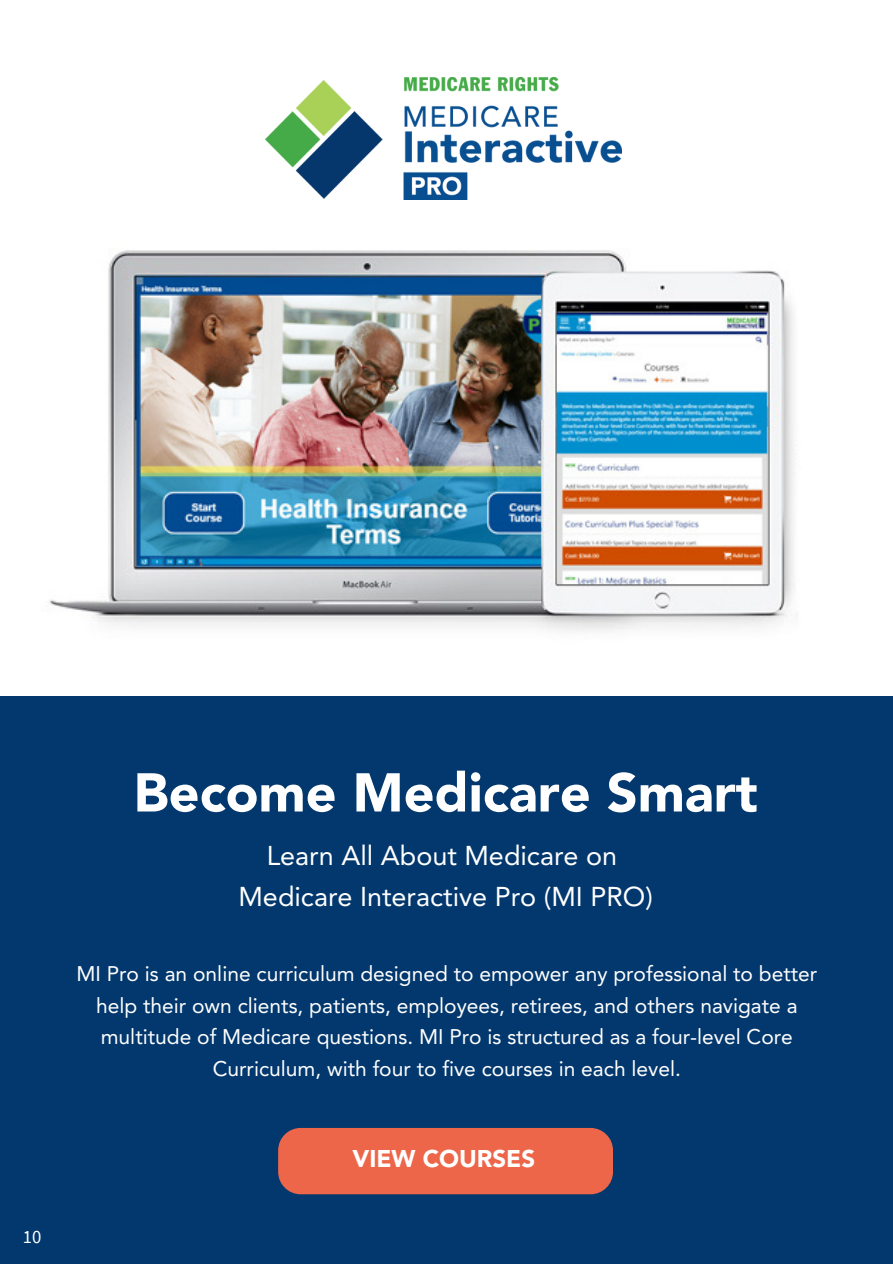
<style>
.page{position:relative;width:893px;height:1264px;background:#fff}
.page>*{position:absolute;margin:0;border:0;box-sizing:border-box;transform-origin:0 0}
.t1{font:900 54px "Avenir LT Std";color:#fff}
.t2{font:27px/40.5px "Avenir LT Std";color:#fff;text-align:center}
.t3{font:900 24px "Avenir LT Std";color:#fff}
.t4{font:21px/31.5px "Avenir LT Std";color:#fff;text-align:center}
.t5{font:18.75px "Source Sans Pro";color:#fff}
</style>
<div class="page">
<img style="left:49px;top:250px;width:746px;height:382px">
<div style="left:0;top:696px;width:892px;height:567px;background:#03386e"></div>
<div style="left:278px;top:1127px;width:334px;height:67px;background:#ed664a;border-radius:22px"></div>
<img style="left:266px;top:78px;width:355px;height:121px">
<p class="t5" style="left:23px;top:1224px;width:20px">10</p>
<h1 class="t1" style="left:133px;top:770px;width:625px">Become Medicare Smart</h1>
<p class="t2" style="left:238px;top:838px;width:416px">Learn All About Medicare on<br>Medicare Interactive Pro (MI PRO)</p>
<p class="t4" style="left:76px;top:960px;width:742px">MI Pro is an online curriculum designed to empower any professional to better help their own clients, patients, employees, retirees, and others navigate a multitude of Medicare questions. MI Pro is structured as a four-level Core Curriculum, with four to five courses in each level.</p>
<p class="t3" style="left:352px;top:1148px;width:184px">VIEW COURSES</p>
</div>
